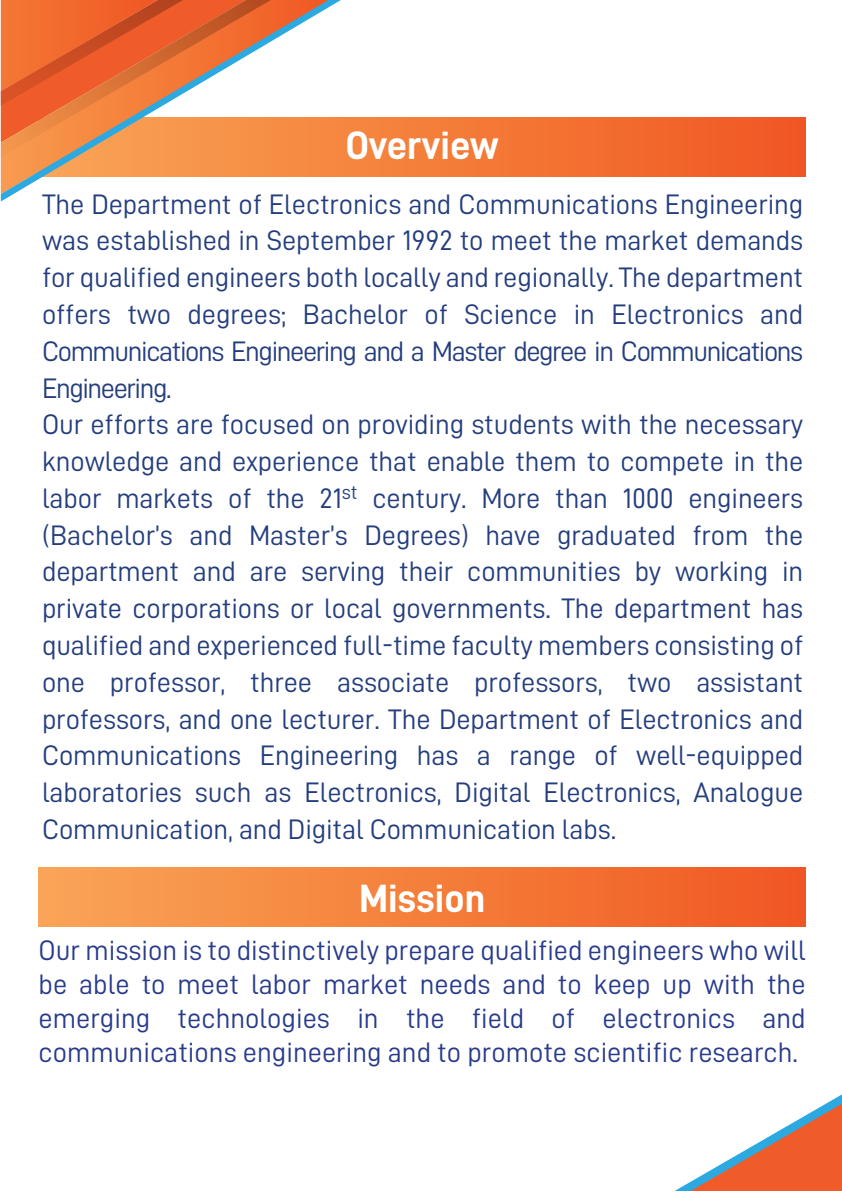
<style>
.page{position:relative;width:842px;height:1193px;background:#fff}
.page>*{position:absolute;margin:0;border:0;box-sizing:border-box;transform-origin:0 0}
.t1{font:39.6px "D DIN Bold";color:#fff}
.t2{font:28.2px/36.8px "D DIN";letter-spacing:-.005em;color:#243e7d}
.t3{font:28.2px/34px "D DIN";color:#283b8b;text-align:justify}
</style>
<div class="page">
<svg style="left:341px;top:117px;width:464px;height:59px;background:#f26f31"></svg>
<div style="left:39px;top:867px;width:766px;height:59px;background:linear-gradient(to right,#f9a656,#f05722)"></div>
<svg style="left:1px;top:0;width:340px;height:201px"></svg>
<svg style="left:1px;top:0;width:271px;height:176px;background:#e98653"></svg>
<svg style="left:675px;top:1095px;width:166px;height:96px"></svg>
<h1 class="t1" style="left:345px;top:124px;width:155px">Overview</h1>
<p class="t2" style="left:42px;top:185px;width:762px">The Department of Electronics and Communications Engineering was established in September 1992 to meet the market demands for qualified engineers both locally and regionally. The department offers two degrees; Bachelor of Science in Electronics and Communications Engineering and a Master degree in Communications Engineering.<br>Our efforts are focused on providing students with the necessary knowledge and experience that enable them to compete in the labor markets of the 21<sup>st</sup> century. More than 1000 engineers (Bachelor’s and Master’s Degrees) have graduated from the department and are serving their communities by working in private corporations or local governments. The department has qualified and experienced full-time faculty members consisting of one professor, three associate professors, two assistant professors, and one lecturer. The Department of Electronics and Communications Engineering has a range of well-equipped laboratories such as Electronics, Digital Electronics, Analogue Communication, and Digital Communication labs.</p>
<h1 class="t1" style="left:359px;top:876px;width:128px">Mission</h1>
<p class="t3" style="left:39px;top:932px;width:768px">Our mission is to distinctively prepare qualified engineers who will be able to meet labor market needs and to keep up with the emerging technologies in the field of electronics and communications engineering and to promote scientific research.</p>
</div>
